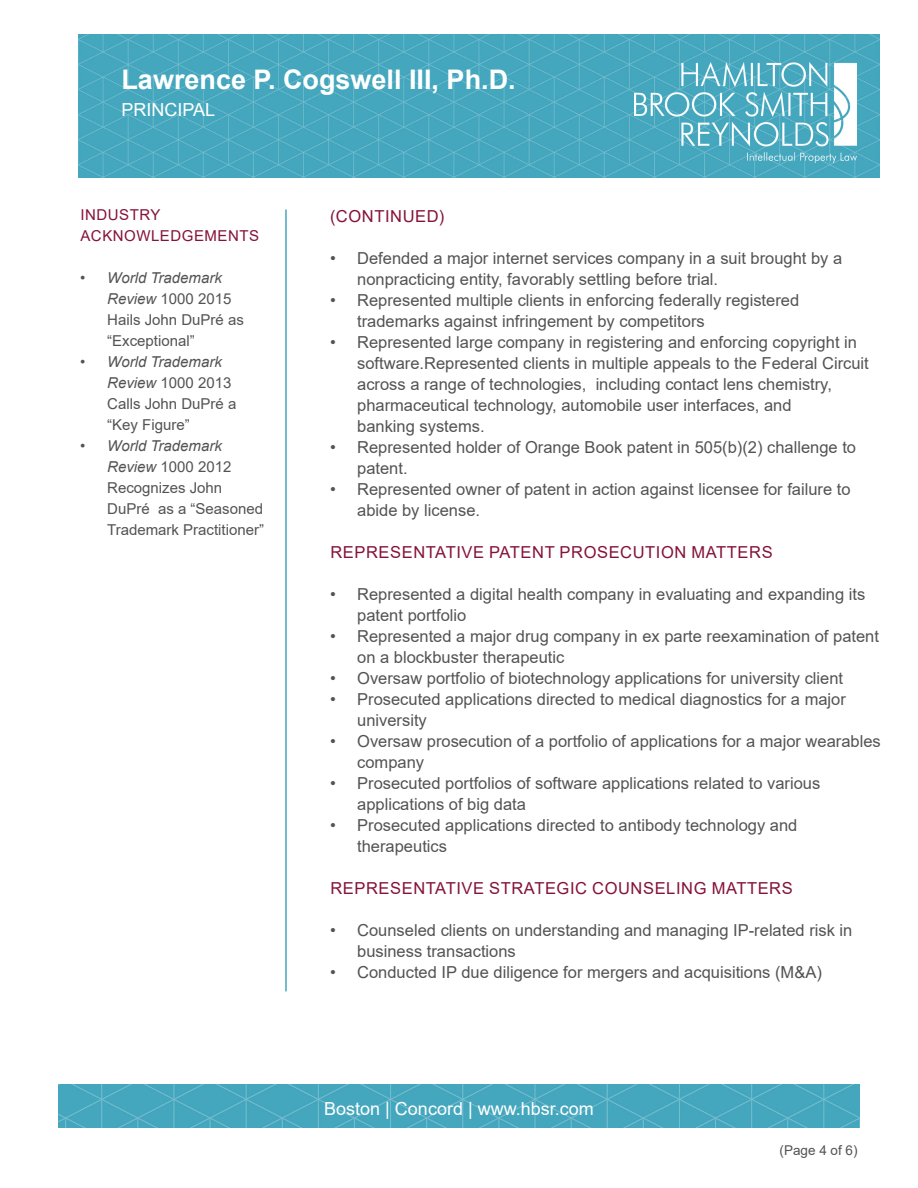
<style>
.page{position:relative;width:918px;height:1188px;background:#fff}
.page>*{position:absolute;margin:0;border:0;box-sizing:border-box;transform-origin:0 0}
.t1{font:700 27px "Arial";color:#fff}
.t2{font:18px "Arial";color:#fff}
.t3{font:16.5px/21px "Arial";color:#535353}
.t4{font:16.5px "Arial";letter-spacing:.035em;color:#851339}
.t5{font:15px/21px "Arial";color:#535353}
.t6{font:15px "Arial";letter-spacing:.035em;color:#851339}
.t7{font:13.5px "Arial";color:#535353}
.s1{font-style:italic}
</style>
<div class="page">
<img style="left:59px;top:1084px;width:800px;height:44px">
<img style="left:78px;top:35px;width:801px;height:142px">
<img style="left:634px;top:63px;width:223px;height:99px">
<hr style="left:285px;top:210px;width:2px;height:781px;background:#45a7be">
<p class="t1" style="left:122px;top:60px;width:396px">Lawrence P. Cogswell III, Ph.D.</p>
<p class="t2" style="left:122px;top:97px;width:95px">PRINCIPAL</p>
<p class="t6" style="left:80px;top:205px;width:82px">INDUSTRY</p>
<p class="t6" style="left:80px;top:226px;width:180px">ACKNOWLEDGEMENTS</p>
<p class="t5" style="left:107px;top:268px;width:138px;text-indent:-27px"><span class="s1">• World Trademark<br>Review</span> 1000 2015<br>Hails John DuPré as “Exceptional”</p>
<p class="t5" style="left:107px;top:352px;width:131px;text-indent:-27px"><span class="s1">• World Trademark<br>Review</span> 1000 2013<br>Calls John DuPré a “Key Figure”</p>
<p class="t5" style="left:107px;top:436px;width:158px;text-indent:-27px"><span class="s1">• World Trademark<br>Review</span> 1000 2012<br>Recognizes John<br>DuPré as a “Seasoned<br>Trademark Practitioner”</p>
<p class="t4" style="left:330px;top:204px;width:116px">(CONTINUED)</p>
<p class="t3" style="left:357px;top:247px;width:487px;text-indent:-27px">• Defended a major internet services company in a suit brought by a nonpracticing entity, favorably settling before trial.</p>
<p class="t3" style="left:357px;top:289px;width:444px;text-indent:-27px">• Represented multiple clients in enforcing federally registered trademarks against infringement by competitors</p>
<p class="t3" style="left:357px;top:331px;width:513px;text-indent:-27px">• Represented large company in registering and enforcing copyright in software.Represented clients in multiple appeals to the Federal Circuit across a range of technologies, including contact lens chemistry, pharmaceutical technology, automobile user interfaces, and<br>banking systems.</p>
<p class="t3" style="left:357px;top:436px;width:500px;text-indent:-27px">• Represented holder of Orange Book patent in 505(b)(2) challenge to patent.</p>
<p class="t3" style="left:357px;top:478px;width:495px;text-indent:-27px">• Represented owner of patent in action against licensee for failure to abide by license.</p>
<p class="t4" style="left:331px;top:540px;width:444px">REPRESENTATIVE PATENT PROSECUTION MATTERS</p>
<p class="t3" style="left:357px;top:583px;width:510px;text-indent:-27px">• Represented a digital health company in evaluating and expanding its patent portfolio</p>
<p class="t3" style="left:357px;top:625px;width:523px;text-indent:-27px">• Represented a major drug company in ex parte reexamination of patent on a blockbuster therapeutic</p>
<p class="t3" style="left:330px;top:667px;width:515px">• Oversaw portfolio of biotechnology applications for university client</p>
<p class="t3" style="left:357px;top:688px;width:490px;text-indent:-27px">• Prosecuted applications directed to medical diagnostics for a major university</p>
<p class="t3" style="left:357px;top:730px;width:525px;text-indent:-27px">• Oversaw prosecution of a portfolio of applications for a major wearables company</p>
<p class="t3" style="left:357px;top:772px;width:465px;text-indent:-27px">• Prosecuted portfolios of software applications related to various applications of big data</p>
<p class="t3" style="left:357px;top:814px;width:442px;text-indent:-27px">• Prosecuted applications directed to antibody technology and therapeutics</p>
<p class="t4" style="left:331px;top:876px;width:464px">REPRESENTATIVE STRATEGIC COUNSELING MATTERS</p>
<p class="t3" style="left:357px;top:919px;width:497px;text-indent:-27px">• Counseled clients on understanding and managing IP-related risk in business transactions</p>
<p class="t3" style="left:330px;top:961px;width:493px">• Conducted IP due diligence for mergers and acquisitions (M&amp;A)</p>
<p class="t2" style="left:324px;top:1096px;width:271px">Boston | Concord | www.hbsr.com</p>
<p class="t7" style="left:780px;top:1141px;width:80px">(Page 4 of 6)</p>
</div>
